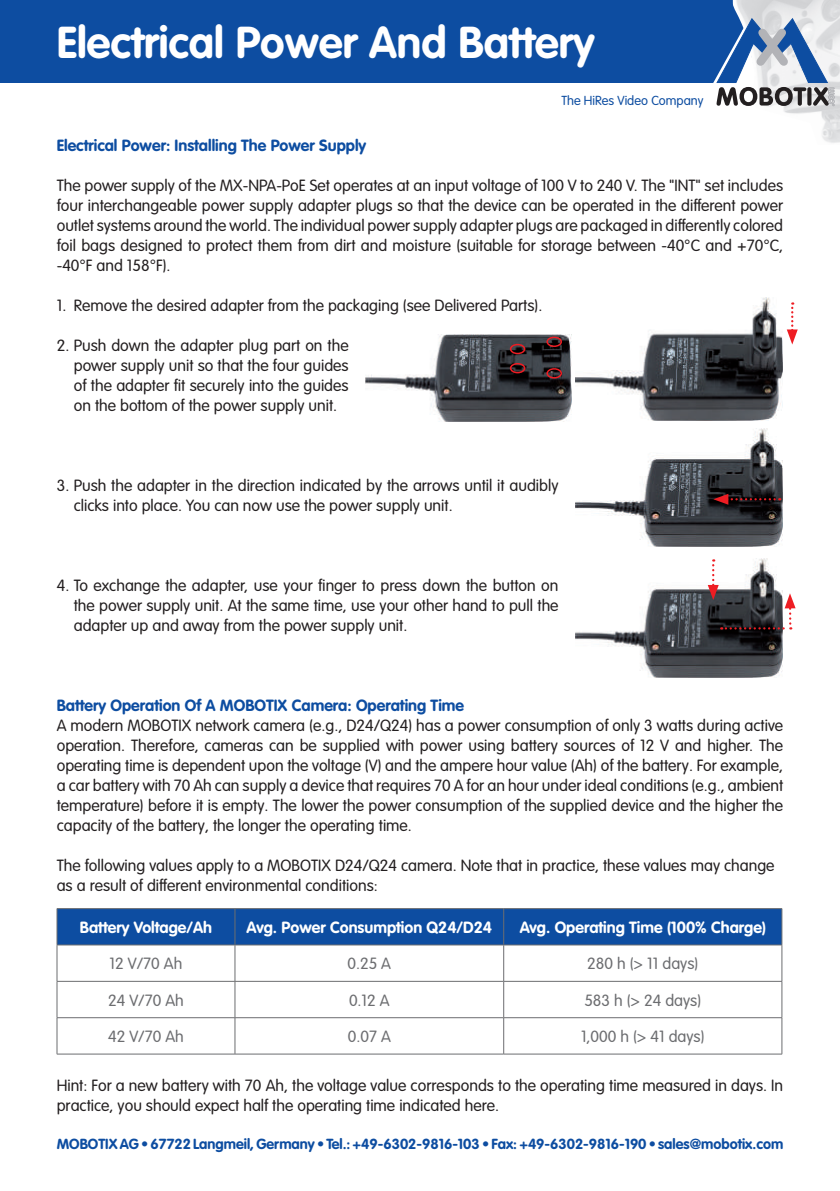
<style>
.page{position:relative;width:840px;height:1191px;background:#fff}
.page>*{position:absolute;margin:0;border:0;box-sizing:border-box;transform-origin:0 0}
.t1{font:700 44px "VAG Rounded LT Pro";color:#fff}
.t2{font:300 16px/20px "VAG Rounded LT Pro";color:#231f20;text-align:justify}
.t3{font:700 16px "VAG Rounded LT Pro";color:#0d4da1}
.t4{font:300 16px "VAG Rounded LT Pro";color:#6c6d70}
.t5{font:700 16px "VAG Rounded LT Pro";color:#fff}
.t6{font:700 14.4px "VAG Rounded LT Pro";color:#0d4da1}
.t7{font:300 12.8px "VAG Rounded LT Pro";color:#0d4da1}
</style>
<div class="page">
<div style="left:0;top:0;width:839px;height:82px;background:#0d4da1"></div>
<img style="left:732px;top:0;width:107px;height:143px">
<svg style="left:710px;top:18px;width:124px;height:88px"></svg>
<div style="left:58px;top:909px;width:723px;height:35px;background:#0d4da1"></div>
<svg style="left:58px;top:945px;width:723px;height:108px"></svg>
<hr style="left:57px;top:944px;width:178px;height:1px;background:#6c6d70">
<hr style="left:57px;top:945px;width:1px;height:36px;background:#6c6d70">
<hr style="left:235px;top:944px;width:268px;height:1px;background:#6c6d70">
<hr style="left:234px;top:945px;width:1px;height:36px;background:#6c6d70">
<hr style="left:503px;top:944px;width:278px;height:1px;background:#6c6d70">
<hr style="left:503px;top:945px;width:1px;height:36px;background:#6c6d70">
<hr style="left:781px;top:945px;width:1px;height:36px;background:#6c6d70">
<hr style="left:57px;top:981px;width:178px;height:1px;background:#6c6d70">
<hr style="left:57px;top:981px;width:1px;height:36px;background:#6c6d70">
<hr style="left:235px;top:981px;width:268px;height:1px;background:#6c6d70">
<hr style="left:234px;top:981px;width:1px;height:36px;background:#6c6d70">
<hr style="left:503px;top:981px;width:278px;height:1px;background:#6c6d70">
<hr style="left:503px;top:981px;width:1px;height:36px;background:#6c6d70">
<hr style="left:781px;top:981px;width:1px;height:36px;background:#6c6d70">
<hr style="left:57px;top:1017px;width:178px;height:1px;background:#6c6d70">
<hr style="left:57px;top:1018px;width:1px;height:35px;background:#6c6d70">
<hr style="left:57px;top:1053px;width:178px;height:1px;background:#6c6d70">
<hr style="left:235px;top:1017px;width:268px;height:1px;background:#6c6d70">
<hr style="left:234px;top:1018px;width:1px;height:35px;background:#6c6d70">
<hr style="left:235px;top:1053px;width:268px;height:1px;background:#6c6d70">
<hr style="left:503px;top:1017px;width:278px;height:1px;background:#6c6d70">
<hr style="left:503px;top:1018px;width:1px;height:35px;background:#6c6d70">
<hr style="left:781px;top:1018px;width:1px;height:35px;background:#6c6d70">
<hr style="left:503px;top:1053px;width:278px;height:1px;background:#6c6d70">
<hr style="left:57px;top:909px;width:1px;height:35px;background:#6c6d70">
<hr style="left:57px;top:908px;width:178px;height:1px;background:#6c6d70">
<hr style="left:234px;top:909px;width:1px;height:35px;background:#6c6d70">
<hr style="left:235px;top:908px;width:268px;height:1px;background:#6c6d70">
<hr style="left:503px;top:909px;width:1px;height:35px;background:#6c6d70">
<hr style="left:781px;top:909px;width:1px;height:35px;background:#6c6d70">
<hr style="left:503px;top:908px;width:278px;height:1px;background:#6c6d70">
<img style="left:575px;top:298px;width:206px;height:122px">
<img style="left:575px;top:428px;width:206px;height:119px">
<img style="left:575px;top:558px;width:206px;height:119px">
<svg style="left:786px;top:302px;width:11px;height:42px"></svg>
<svg style="left:713px;top:494px;width:66px;height:11px"></svg>
<svg style="left:707px;top:559px;width:88px;height:70px"></svg>
<img style="left:365px;top:334px;width:205px;height:87px">
<div style="left:509px;top:344px;width:16px;height:10px;border:2px solid #ee1d23;border-radius:50%"></div>
<div style="left:546px;top:336px;width:15px;height:11px;border:2px solid #ee1d23;border-radius:50%"></div>
<div style="left:546px;top:368px;width:15px;height:10px;border:2px solid #ee1d23;border-radius:50%"></div>
<div style="left:509px;top:363px;width:16px;height:10px;border:2px solid #ee1d23;border-radius:50%"></div>
<h1 class="t1" style="left:57px;top:15px;width:539px">Electrical Power And Battery</h1>
<p class="t7" style="left:561px;top:93px;width:144px">The HiRes Video Company</p>
<p class="t3" style="left:57px;top:135px;width:311px">Electrical Power: Installing The Power Supply</p>
<p class="t2" style="left:57px;top:176px;width:727px">The power supply of the MX-NPA-PoE Set operates at an input voltage of 100 V to 240 V. The "INT" set includes four interchangeable power supply adapter plugs so that the device can be operated in the different power outlet systems around the world. The individual power supply adapter plugs are packaged in differently colored foil bags designed to protect them from dirt and moisture (suitable for storage between -40°C and +70°C, -40°F and 158°F).</p>
<p class="t2" style="left:57px;top:296px;width:487px">1. Remove the desired adapter from the packaging (see Delivered Parts).</p>
<p class="t2" style="left:74px;top:336px;width:276px;text-indent:-17px">2. Push down the adapter plug part on the power supply unit so that the four guides of the adapter fit securely into the guides on the bottom of the power supply unit.</p>
<p class="t2" style="left:74px;top:476px;width:486px;text-indent:-17px">3. Push the adapter in the direction indicated by the arrows until it audibly clicks into place. You can now use the power supply unit.</p>
<p class="t2" style="left:74px;top:576px;width:486px;text-indent:-17px">4. To exchange the adapter, use your finger to press down the button on the power supply unit. At the same time, use your other hand to pull the adapter up and away from the power supply unit.</p>
<p class="t3" style="left:57px;top:695px;width:408px">Battery Operation Of A MOBOTIX Camera: Operating Time</p>
<p class="t2" style="left:57px;top:716px;width:727px">A modern MOBOTIX network camera (e.g., D24/Q24) has a power consumption of only 3 watts during active operation. Therefore, cameras can be supplied with power using battery sources of 12 V and higher. The operating time is dependent upon the voltage (V) and the ampere hour value (Ah) of the battery. For example, a car battery with 70 Ah can supply a device that requires 70 A for an hour under ideal conditions (e.g., ambient temperature) before it is empty. The lower the power consumption of the supplied device and the higher the capacity of the battery, the longer the operating time.</p>
<p class="t2" style="left:57px;top:856px;width:719px">The following values apply to a MOBOTIX D24/Q24 camera. Note that in practice, these values may change as a result of different environmental conditions:</p>
<p class="t5" style="left:80px;top:917px;width:133px">Battery Voltage/Ah</p>
<p class="t5" style="left:246px;top:917px;width:247px">Avg. Power Consumption Q24/D24</p>
<p class="t5" style="left:519px;top:917px;width:247px">Avg. Operating Time (100% Charge)</p>
<p class="t4" style="left:110px;top:954px;width:74px">12 V/70 Ah</p>
<p class="t4" style="left:347px;top:954px;width:45px">0.25 A</p>
<p class="t4" style="left:587px;top:954px;width:112px">280 h (&gt; 11 days)</p>
<p class="t4" style="left:108px;top:990px;width:77px">24 V/70 Ah</p>
<p class="t4" style="left:349px;top:990px;width:42px">0.12 A</p>
<p class="t4" style="left:584px;top:990px;width:118px">583 h (&gt; 24 days)</p>
<p class="t4" style="left:108px;top:1027px;width:77px">42 V/70 Ah</p>
<p class="t4" style="left:347px;top:1027px;width:44px">0.07 A</p>
<p class="t4" style="left:580px;top:1027px;width:125px">1,000 h (&gt; 41 days)</p>
<p class="t2" style="left:57px;top:1076px;width:727px">Hint: For a new battery with 70 Ah, the voltage value corresponds to the operating time measured in days. In practice, you should expect half the operating time indicated here.</p>
<p class="t6" style="left:57px;top:1134px;width:727px">MOBOTIX AG • 67722 Langmeil, Germany • Tel.: +49-6302-9816-103 • Fax: +49-6302-9816-190 • sales@mobotix.com</p>
</div>
